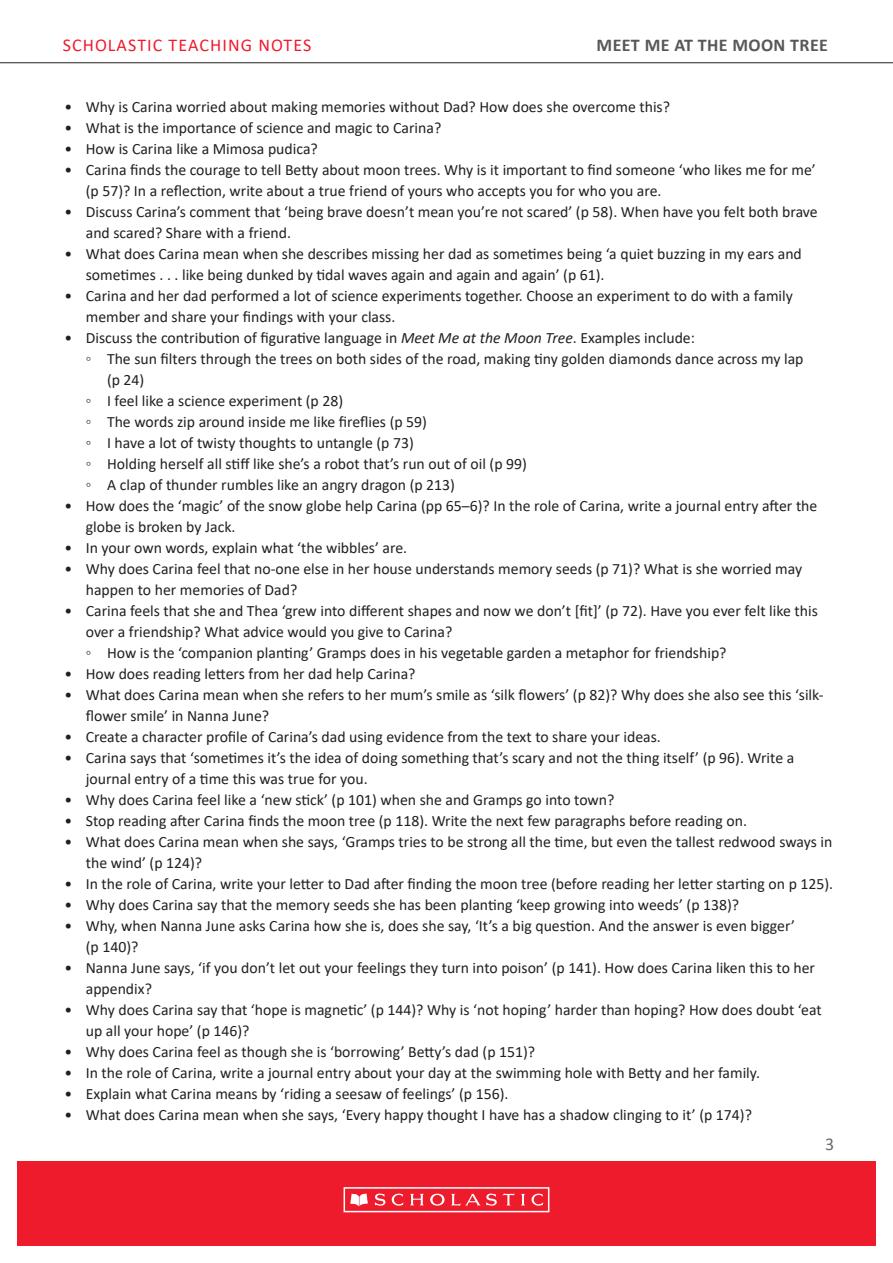
<style>
.page{position:relative;width:893px;height:1263px;background:#fff}
.page>*{position:absolute;margin:0;border:0;box-sizing:border-box;transform-origin:0 0}
.t1{font:18px "Calibri";letter-spacing:.06em;color:#ee1b2d}
.t2{font:700 18px "Calibri";letter-spacing:.02em;color:#57585a}
.t3{font:18px "Calibri";color:#6c6d70}
.t4{font:15.75px/21px "Calibri";color:#231f20}
.s1{font-style:italic}
</style>
<div class="page">
<div style="left:17px;top:1161px;width:859px;height:85px;background:#ee1b2d"></div>
<div style="left:344px;top:1187px;width:205px;height:25px;border:2px solid #fff"></div>
<svg style="left:350px;top:1193px;width:18px;height:13px"></svg>
<svg style="left:375px;top:1193px;width:28px;height:13px"></svg>
<svg style="left:410px;top:1194px;width:14px;height:11px"></svg>
<svg style="left:521px;top:1194px;width:4px;height:11px"></svg>
<svg style="left:531px;top:1193px;width:12px;height:13px"></svg>
<svg style="left:430px;top:1194px;width:15px;height:11px"></svg>
<svg style="left:451px;top:1193px;width:64px;height:13px"></svg>
<hr style="left:0;top:62px;width:893px;height:1px;background:#231f20">
<p class="t1" style="left:63px;top:32px;width:250px">SCHOLASTIC TEACHING NOTES</p>
<p class="t2" style="left:597px;top:32px;width:233px">MEET ME AT THE MOON TREE</p>
<p class="t4" style="left:65px;top:96px;width:607px">• Why is Carina worried about making memories without Dad? How does she overcome this?</p>
<p class="t4" style="left:65px;top:117px;width:378px">• What is the importance of science and magic to Carina?</p>
<p class="t4" style="left:65px;top:138px;width:255px">• How is Carina like a Mimosa pudica?</p>
<p class="t4" style="left:86px;top:159px;width:731px;text-indent:-21px">• Carina finds the courage to tell Betty about moon trees. Why is it important to find someone ‘who likes me for me’ (p 57)? In a reflection, write about a true friend of yours who accepts you for who you are.</p>
<p class="t4" style="left:86px;top:201px;width:733px;text-indent:-21px">• Discuss Carina’s comment that ‘being brave doesn’t mean you’re not scared’ (p 58). When have you felt both brave and scared? Share with a friend.</p>
<p class="t4" style="left:86px;top:243px;width:718px;text-indent:-21px">• What does Carina mean when she describes missing her dad as sometimes being ‘a quiet buzzing in my ears and sometimes . . . like being dunked by tidal waves again and again and again’ (p 61).</p>
<p class="t4" style="left:86px;top:285px;width:709px;text-indent:-21px">• Carina and her dad performed a lot of science experiments together. Choose an experiment to do with a family member and share your findings with your class.</p>
<p class="t4" style="left:65px;top:327px;width:632px">• Discuss the contribution of figurative language in <span class="s1">Meet Me at the Moon Tree</span>. Examples include:</p>
<p class="t4" style="left:107px;top:348px;width:698px;text-indent:-21px">◦ The sun filters through the trees on both sides of the road, making tiny golden diamonds dance across my lap (p 24)</p>
<p class="t4" style="left:86px;top:390px;width:259px">◦ I feel like a science experiment (p 28)</p>
<p class="t4" style="left:86px;top:411px;width:343px">◦ The words zip around inside me like fireflies (p 59)</p>
<p class="t4" style="left:86px;top:432px;width:330px">◦ I have a lot of twisty thoughts to untangle (p 73)</p>
<p class="t4" style="left:86px;top:453px;width:443px">◦ Holding herself all stiff like she’s a robot that’s run out of oil (p 99)</p>
<p class="t4" style="left:86px;top:474px;width:371px">◦ A clap of thunder rumbles like an angry dragon (p 213)</p>
<p class="t4" style="left:86px;top:495px;width:733px;text-indent:-21px">• How does the ‘magic’ of the snow globe help Carina (pp 65–6)? In the role of Carina, write a journal entry after the globe is broken by Jack.</p>
<p class="t4" style="left:65px;top:537px;width:344px">• In your own words, explain what ‘the wibbles’ are.</p>
<p class="t4" style="left:86px;top:558px;width:718px;text-indent:-21px">• Why does Carina feel that no-one else in her house understands memory seeds (p 71)? What is she worried may happen to her memories of Dad?</p>
<p class="t4" style="left:86px;top:600px;width:733px;text-indent:-21px">• Carina feels that she and Thea ‘grew into different shapes and now we don’t [fit]’ (p 72). Have you ever felt like this over a friendship? What advice would you give to Carina?</p>
<p class="t4" style="left:86px;top:642px;width:642px">◦ How is the ‘companion planting’ Gramps does in his vegetable garden a metaphor for friendship?</p>
<p class="t4" style="left:65px;top:663px;width:353px">• How does reading letters from her dad help Carina?</p>
<p class="t4" style="left:86px;top:684px;width:739px;text-indent:-21px">• What does Carina mean when she refers to her mum’s smile as ‘silk flowers’ (p 82)? Why does she also see this ‘silk&shy;flower smile’ in Nanna June?</p>
<p class="t4" style="left:65px;top:726px;width:598px">• Create a character profile of Carina’s dad using evidence from the text to share your ideas.</p>
<p class="t4" style="left:86px;top:747px;width:710px;text-indent:-21px">• Carina says that ‘sometimes it’s the idea of doing something that’s scary and not the thing itself’ (p 96). Write a journal entry of a time this was true for you.</p>
<p class="t4" style="left:65px;top:789px;width:551px">• Why does Carina feel like a ‘new stick’ (p 101) when she and Gramps go into town?</p>
<p class="t4" style="left:65px;top:810px;width:684px">• Stop reading after Carina finds the moon tree (p 118). Write the next few paragraphs before reading on.</p>
<p class="t4" style="left:86px;top:831px;width:748px;text-indent:-21px">• What does Carina mean when she says, ‘Gramps tries to be strong all the time, but even the tallest redwood sways in the wind’ (p 124)?</p>
<p class="t4" style="left:65px;top:873px;width:770px">• In the role of Carina, write your letter to Dad after finding the moon tree (before reading her letter starting on p 125).</p>
<p class="t4" style="left:65px;top:894px;width:676px">• Why does Carina say that the memory seeds she has been planting ‘keep growing into weeds’ (p 138)?</p>
<p class="t4" style="left:86px;top:915px;width:711px;text-indent:-21px">• Why, when Nanna June asks Carina how she is, does she say, ‘It’s a big question. And the answer is even bigger’ (p 140)?</p>
<p class="t4" style="left:86px;top:957px;width:731px;text-indent:-21px">• Nanna June says, ‘if you don’t let out your feelings they turn into poison’ (p 141). How does Carina liken this to her appendix?</p>
<p class="t4" style="left:86px;top:999px;width:737px;text-indent:-21px">• Why does Carina say that ‘hope is magnetic’ (p 144)? Why is ‘not hoping’ harder than hoping? How does doubt ‘eat up all your hope’ (p 146)?</p>
<p class="t4" style="left:65px;top:1041px;width:472px">• Why does Carina feel as though she is ‘borrowing’ Betty’s dad (p 151)?</p>
<p class="t4" style="left:65px;top:1062px;width:697px">• In the role of Carina, write a journal entry about your day at the swimming hole with Betty and her family.</p>
<p class="t4" style="left:65px;top:1083px;width:445px">• Explain what Carina means by ‘riding a seesaw of feelings’ (p 156).</p>
<p class="t4" style="left:65px;top:1104px;width:689px">• What does Carina mean when she says, ‘Every happy thought I have has a shadow clinging to it’ (p 174)?</p>
<p class="t3" style="left:825px;top:1131px;width:11px">3</p>
</div>
